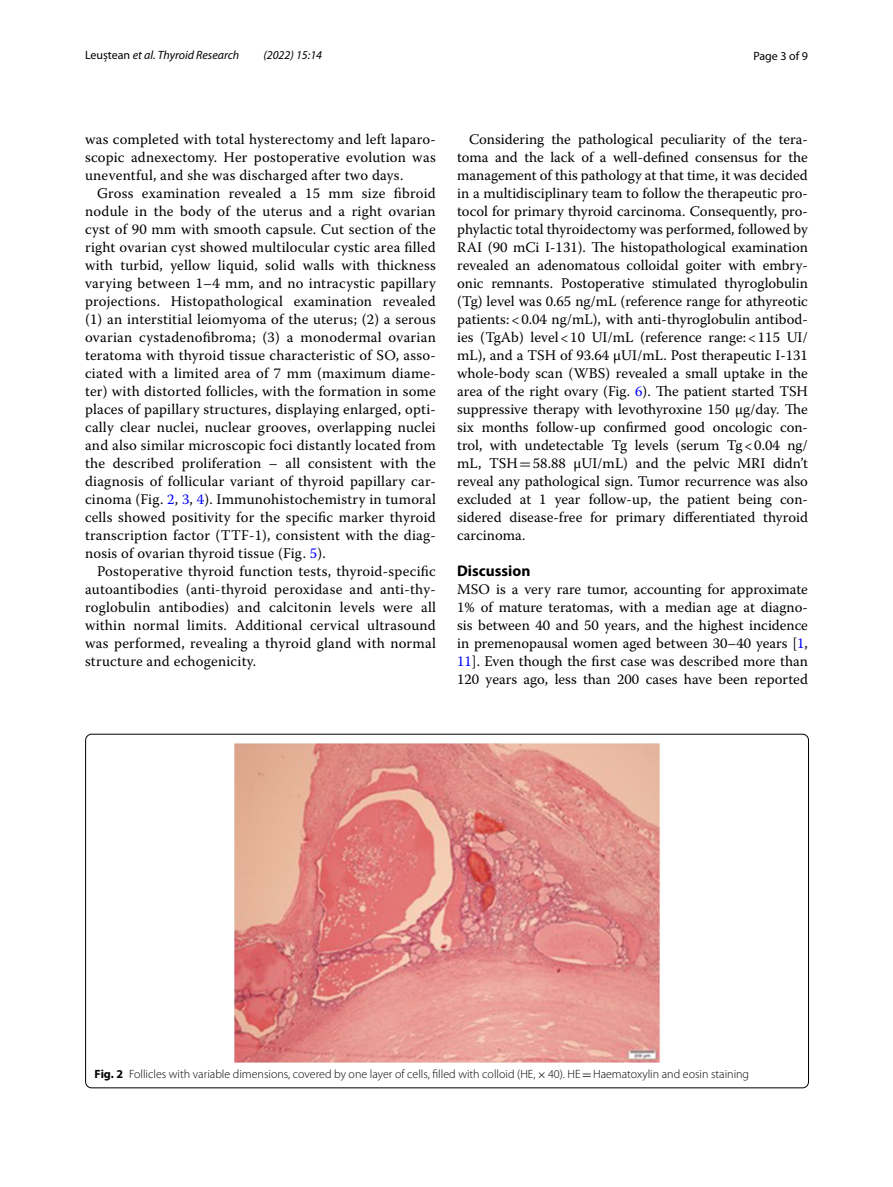
<style>
.page{position:relative;width:893px;height:1187px;background:#fff}
.page>*{position:absolute;margin:0;border:0;box-sizing:border-box;transform-origin:0 0}
.t1{font:700 15.45px "Myriad Pro";color:#000}
.t2{font:14.7px/18px "Warnock Pro";letter-spacing:.015em;color:#000;text-align:justify}
.t3{font:300 12px "Myriad Pro";color:#000}
.t4{font:italic 12px "Myriad Pro";color:#000}
.t5{font:12px "Myriad Pro";color:#000}
.s1{font-style:normal}
.s2{color:#00f}
.s3{font-family:"MTSY"}
.s4{font-weight:700}
.s5{font-family:"MTSY";font-weight:400}
</style>
<div class="page">
<img style="left:234px;top:743px;width:426px;height:319px">
<p class="t4" style="left:85px;top:48px;width:156px"><span class="s1">Leuștean</span> et al. Thyroid Research</p>
<p class="t4" style="left:263px;top:48px;width:60px">(2022) 15:14</p>
<p class="t5" style="left:753px;top:48px;width:56px">Page 3 of 9</p>
<p class="t2" style="left:85px;top:130px;width:352px">was completed with total hysterectomy and left laparo&shy;scopic adnexectomy. Her postoperative evolution was uneventful, and she was discharged after two days.</p>
<p class="t2" style="left:85px;top:184px;width:352px;text-indent:12px">Gross examination revealed a 15 mm size fibroid nodule in the body of the uterus and a right ovarian cyst of 90 mm with smooth capsule. Cut section of the right ovarian cyst showed multilocular cystic area filled with turbid, yellow liquid, solid walls with thickness varying between 1–4 mm, and no intracystic papillary projections. Histopathological examination revealed (1) an interstitial leiomyoma of the uterus; (2) a serous ovarian cystadenofibroma; (3) a monodermal ovarian teratoma with thyroid tissue characteristic of SO, asso&shy;ciated with a limited area of 7 mm (maximum diame&shy;ter) with distorted follicles, with the formation in some places of papillary structures, displaying enlarged, opti&shy;cally clear nuclei, nuclear grooves, overlapping nuclei and also similar microscopic foci distantly located from the described proliferation – all consistent with the diagnosis of follicular variant of thyroid papillary car&shy;cinoma (Fig. <span class="s2">2</span>, <span class="s2">3</span>, <span class="s2">4</span>). Immunohistochemistry in tumoral cells showed positivity for the specific marker thyroid transcription factor (TTF-1), consistent with the diag&shy;nosis of ovarian thyroid tissue (Fig. <span class="s2">5</span>).</p>
<p class="t2" style="left:85px;top:562px;width:352px;text-indent:12px">Postoperative thyroid function tests, thyroid-specific autoantibodies (anti-thyroid peroxidase and anti-thy&shy;roglobulin antibodies) and calcitonin levels were all within normal limits. Additional cervical ultrasound was performed, revealing a thyroid gland with normal structure and echogenicity.</p>
<p class="t2" style="left:457px;top:130px;width:352px;text-indent:12px">Considering the pathological peculiarity of the tera&shy;toma and the lack of a well-defined consensus for the management of this pathology at that time, it was decided in a multidisciplinary team to follow the therapeutic pro&shy;tocol for primary thyroid carcinoma. Consequently, pro&shy;phylactic total thyroidectomy was performed, followed by RAI (90 mCi I-131). The histopathological examination revealed an adenomatous colloidal goiter with embry&shy;onic remnants. Postoperative stimulated thyroglobulin (Tg) level was 0.65 ng/mL (reference range for athyreotic patients:&lt;0.04 ng/mL), with anti-thyroglobulin antibod&shy;ies (TgAb) level&lt;10 UI/mL (reference range:&lt;115 UI/ mL), and a TSH of 93.64 µUI/mL. Post therapeutic I-131 whole-body scan (WBS) revealed a small uptake in the area of the right ovary (Fig. <span class="s2">6</span>). The patient started TSH suppressive therapy with levothyroxine 150 µg/day. The six months follow-up confirmed good oncologic con&shy;trol, with undetectable Tg levels (serum Tg&lt;0.04 ng/ mL, TSH<span class="s3">=</span>58.88 µUI/mL) and the pelvic MRI didn’t reveal any pathological sign. Tumor recurrence was also excluded at 1 year follow-up, the patient being con&shy;sidered disease-free for primary differentiated thyroid carcinoma.</p>
<p class="t1" style="left:457px;top:560px;width:75px">Discussion</p>
<p class="t2" style="left:457px;top:580px;width:352px">MSO is a very rare tumor, accounting for approximate 1% of mature teratomas, with a median age at diagno&shy;sis between 40 and 50 years, and the highest incidence in premenopausal women aged between 30–40 years [<span class="s2">1</span>, <span class="s2">11</span>]. Even though the first case was described more than 120 years ago, less than 200 cases have been reported</p>
<p class="t3" style="left:95px;top:1066px;width:656px"><span class="s4">Fig. 2</span> Follicles with variable dimensions, covered by one layer of cells, filled with colloid (HE,<span class="s5">×</span>40). HE<span class="s5">=</span>Haematoxylin and eosin staining</p>
</div>
